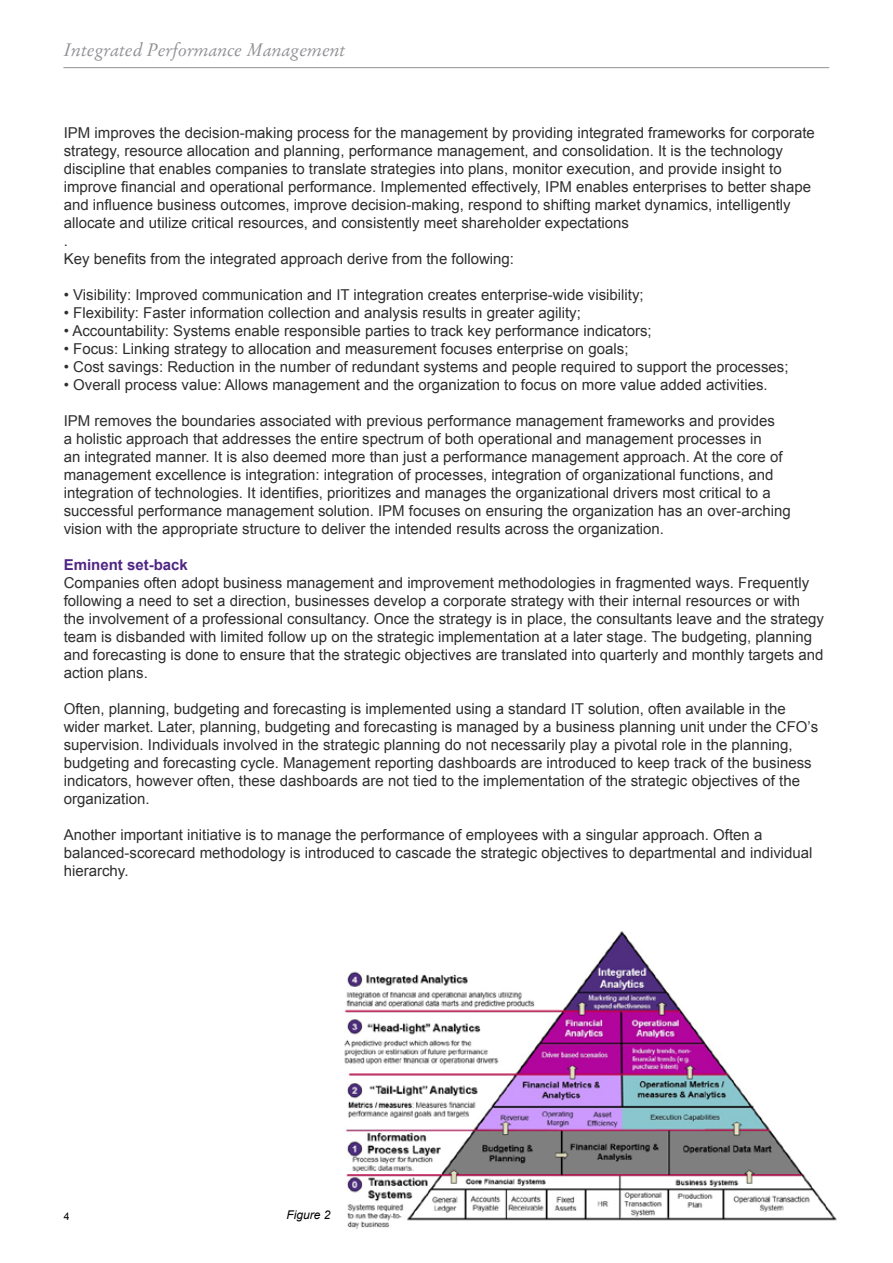
<style>
.page{position:relative;width:893px;height:1263px;background:#fff}
.page>*{position:absolute;margin:0;border:0;box-sizing:border-box;transform-origin:0 0}
.t1{font:italic 18px "Stempel Garamond";letter-spacing:-.01em;color:#919195}
.t2{font:15px/18px "Arial";color:#2e2e2f}
.t3{font:700 15px "Arial";color:#4f2683}
.t4{font:italic 12px "Arial";color:#000}
.t5{font:10.5px "Arial";color:#000}
</style>
<div class="page">
<hr style="left:63px;top:67px;width:766px;height:1px;background:#919195">
<img style="left:344px;top:931px;width:493px;height:298px">
<p class="t1" style="left:63px;top:38px;width:284px">Integrated Performance Management</p>
<p class="t2" style="left:64px;top:124px;width:753px">IPM improves the decision-making process for the management by providing integrated frameworks for corporate strategy, resource allocation and planning, performance management, and consolidation. It is the technology discipline that enables companies to translate strategies into plans, monitor execution, and provide insight to improve financial and operational performance. Implemented effectively, IPM enables enterprises to better shape and influence business outcomes, improve decision-making, respond to shifting market dynamics, intelligently allocate and utilize critical resources, and consistently meet shareholder expectations<br>.<br>Key benefits from the integrated approach derive from the following:</p>
<p class="t2" style="left:64px;top:286px;width:581px">• Visibility: Improved communication and IT integration creates enterprise-wide visibility;</p>
<p class="t2" style="left:64px;top:304px;width:519px">• Flexibility: Faster information collection and analysis results in greater agility;</p>
<p class="t2" style="left:64px;top:322px;width:589px">• Accountability: Systems enable responsible parties to track key performance indicators;</p>
<p class="t2" style="left:64px;top:340px;width:566px">• Focus: Linking strategy to allocation and measurement focuses enterprise on goals;</p>
<p class="t2" style="left:64px;top:358px;width:726px">• Cost savings: Reduction in the number of redundant systems and people required to support the processes;</p>
<p class="t2" style="left:64px;top:376px;width:705px">• Overall process value: Allows management and the organization to focus on more value added activities.</p>
<p class="t2" style="left:64px;top:412px;width:728px">IPM removes the boundaries associated with previous performance management frameworks and provides<br>a holistic approach that addresses the entire spectrum of both operational and management processes in<br>an integrated manner. It is also deemed more than just a performance management approach. At the core of management excellence is integration: integration of processes, integration of organizational functions, and integration of technologies. It identifies, prioritizes and manages the organizational drivers most critical to a successful performance management solution. IPM focuses on ensuring the organization has an over-arching vision with the appropriate structure to deliver the intended results across the organization.</p>
<p class="t3" style="left:64px;top:555px;width:126px">Eminent set-back</p>
<p class="t2" style="left:64px;top:574px;width:762px">Companies often adopt business management and improvement methodologies in fragmented ways. Frequently following a need to set a direction, businesses develop a corporate strategy with their internal resources or with the involvement of a professional consultancy. Once the strategy is in place, the consultants leave and the strategy team is disbanded with limited follow up on the strategic implementation at a later stage. The budgeting, planning and forecasting is done to ensure that the strategic objectives are translated into quarterly and monthly targets and action plans.</p>
<p class="t2" style="left:64px;top:700px;width:756px">Often, planning, budgeting and forecasting is implemented using a standard IT solution, often available in the wider market. Later, planning, budgeting and forecasting is managed by a business planning unit under the CFO’s supervision. Individuals involved in the strategic planning do not necessarily play a pivotal role in the planning, budgeting and forecasting cycle. Management reporting dashboards are introduced to keep track of the business indicators, however often, these dashboards are not tied to the implementation of the strategic objectives of the organization.</p>
<p class="t2" style="left:64px;top:826px;width:750px">Another important initiative is to manage the performance of employees with a singular approach. Often a balanced-scorecard methodology is introduced to cascade the strategic objectives to departmental and individual hierarchy.</p>
<p class="t5" style="left:64px;top:1210px;width:7px">4</p>
<p class="t4" style="left:287px;top:1207px;width:46px">Figure 2</p>
</div>
